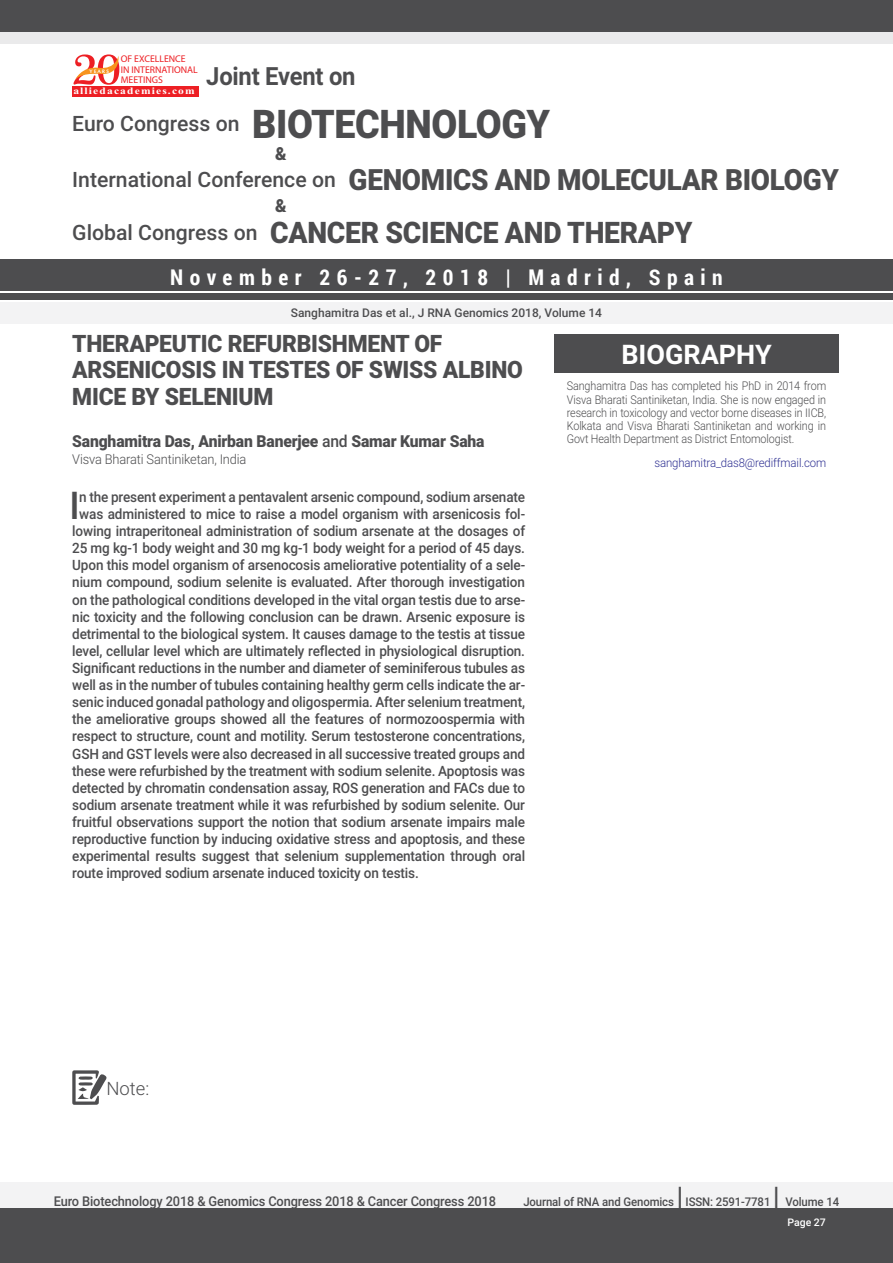
<style>
.page{position:relative;width:893px;height:1263px;background:#fff}
.page>*{position:absolute;margin:0;border:0;box-sizing:border-box;transform-origin:0 0}
.t1{font:500 38.25px "Roboto";color:#4d4d4f;scale:.95 1}
.t2{font:900 29.7px "Roboto";letter-spacing:-.01em;color:#4d4d4f;scale:.95 1}
.t3{font:900 29.25px "Roboto";letter-spacing:-.01em;color:#4d4d4f;scale:.95 1}
.t4{font:700 27px "Roboto";color:#fff}
.t5{font:500 27px "Roboto";color:#4d4d4f;scale:.95 1}
.t6{font:700 25.05px "Roboto";letter-spacing:-.01em;color:#4d4d4f;scale:.95 1}
.t7{font:900 24px/26.4px "Roboto";letter-spacing:-.01em;color:#4d4d4f;scale:.95 1}
.t8{font:700 21.6px "Roboto Condensed";letter-spacing:.3em;color:#fff}
.t9{font:500 21.15px "Roboto";color:#4d4d4f}
.t10{font:300 18.45px "Roboto";color:#4d4d4f}
.t11{font:900 18px "Roboto";color:#4d4d4f;scale:.95 1}
.t12{font:900 16.5px "Roboto";letter-spacing:-.01em;color:#4d4d4f;scale:.95 1}
.t13{font:500 14.25px "Roboto";letter-spacing:-.01em;color:#4d4d4f;scale:.95 1}
.t14{font:500 13.5px "Roboto";letter-spacing:-.01em;color:#4d4d4f;scale:.95 1}
.t15{font:300 13.5px "Roboto";letter-spacing:-.01em;color:#4d4d4f;scale:.95 1}
.t16{font:300 12px/13.2px "Roboto";letter-spacing:-.01em;color:#4d4d4f;text-align:justify;scale:.9 1}
.t17{font:500 12px "Roboto";letter-spacing:-.01em;color:#4d4d4f;scale:.95 1}
.t18{font:500 12px "Roboto";letter-spacing:-.01em;color:#4d4d4f}
.t19{font:300 12px "Roboto";letter-spacing:-.01em;color:#2e3092;scale:.95 1}
.t20{font:500 10.5px "Roboto";color:#fff}
.t21{font:9.75px/10.5px "Myriad Pro";color:#ed1f24}
.t22{font:700 9.75px "Times New Roman";letter-spacing:.1em;color:#fff;scale:1.18 1}
.t23{font:4.95px "Oregon LDO Black";letter-spacing:.24em;color:#fff;scale:1.06 1}
.s1{font-weight:900;font-size:39.6px}
.s2{font-weight:500;font-size:21.15px}
.s3{font-weight:500}
</style>
<div class="page">
<div style="left:0;top:1182px;width:893px;height:27px;background:#f3f3f4"></div>
<div style="left:0;top:1209px;width:893px;height:54px;background:#4d4d4f"></div>
<svg style="left:72px;top:1070px;width:35px;height:35px"></svg>
<div style="left:0;top:13px;width:893px;height:31px;background:#eaeaeb"></div>
<div style="left:0;top:259px;width:893px;height:31px;background:#4d4d4f"></div>
<div style="left:0;top:0;width:893px;height:31px;background:#4d4d4f"></div>
<div style="left:0;top:293px;width:893px;height:7px;background:#4d4d4f"></div>
<div style="left:0;top:302px;width:893px;height:21px;background:#f3f3f4"></div>
<div style="left:72px;top:86px;width:127px;height:10px;background:#ed1f24"></div>
<svg style="left:74px;top:54px;width:46px;height:31px"></svg>
<div style="left:554px;top:334px;width:285px;height:39px;background:#4d4d4f"></div>
<p class="t21" style="left:121px;top:54px;width:79px">OF EXCELLENCE<br>IN INTERNATIONAL<br>MEETINGS</p>
<p class="t22" style="left:73px;top:84px;width:104px">alliedacademies.com</p>
<p class="t23" style="left:90px;top:68px;width:20px">YEARS</p>
<h3 class="t6" style="left:206px;top:59px;width:159px">Joint Event on</h3>
<h3 class="t9" style="left:72px;top:108px;width:479px">Euro Congress on <span class="s1">BIOTECHNOLOGY</span></h3>
<h3 class="t3" style="left:72px;top:159px;width:808px"><span class="s2">International Conference on</span> GENOMICS AND MOLECULAR BIOLOGY</h3>
<h2 class="t2" style="left:72px;top:212px;width:654px"><span class="s2">Global Congress on</span> CANCER SCIENCE AND THERAPY</h2>
<p class="t11" style="left:275px;top:141px;width:14px">&amp;</p>
<p class="t11" style="left:275px;top:193px;width:14px">&amp;</p>
<h3 class="t8" style="left:170px;top:262px;width:554px">November 26-27, 2018 | Madrid, Spain</h3>
<p class="t18" style="left:291px;top:304px;width:313px">Sanghamitra Das et al., J RNA Genomics 2018, Volume 14</p>
<h3 class="t7" style="left:72px;top:329px;width:476px">THERAPEUTIC REFURBISHMENT OF<br>ARSENICOSIS IN TESTES OF SWISS ALBINO<br>MICE BY SELENIUM</h3>
<p class="t12" style="left:72px;top:430px;width:435px">Sanghamitra Das, Anirban Banerjee <span class="s3">and</span> Samar Kumar Saha</p>
<p class="t15" style="left:72px;top:449px;width:185px">Visva Bharati Santiniketan, India</p>
<h1 class="t1" style="left:69px;top:479px;width:12px">I</h1>
<p class="t13" style="left:79px;top:487px;width:471px">n the present experiment a pentavalent arsenic compound, sodium arsenate</p>
<h3 class="t4" style="left:621px;top:335px;width:152px">BIOGRAPHY</h3>
<p class="t16" style="left:567px;top:379px;width:290px">Sanghamitra Das has completed his PhD in 2014 from Visva Bharati Santiniketan, India. She is now engaged in research in toxicology and vector borne diseases in IICB, Kolkata and Visva Bharati Santiniketan and working in Govt Health Department as District Entomologist.</p>
<p class="t19" style="left:654px;top:454px;width:182px">sanghamitra_das8@rediffmail.com</p>
<p class="t13" style="left:79px;top:504px;width:471px">was administered to mice to raise a model organism with arsenicosis fol-</p>
<p class="t13" style="left:72px;top:521px;width:478px">lowing intraperitoneal administration of sodium arsenate at the dosages of</p>
<p class="t13" style="left:72px;top:538px;width:478px">25 mg kg-1 body weight and 30 mg kg-1 body weight for a period of 45 days.</p>
<p class="t13" style="left:72px;top:555px;width:478px">Upon this model organism of arsenocosis ameliorative potentiality of a sele-</p>
<p class="t13" style="left:72px;top:572px;width:478px">nium compound, sodium selenite is evaluated. After thorough investigation</p>
<p class="t13" style="left:72px;top:589px;width:478px">on the pathological conditions developed in the vital organ testis due to arse-</p>
<p class="t13" style="left:72px;top:607px;width:478px">nic toxicity and the following conclusion can be drawn. Arsenic exposure is</p>
<p class="t13" style="left:72px;top:624px;width:478px">detrimental to the biological system. It causes damage to the testis at tissue</p>
<p class="t13" style="left:72px;top:641px;width:478px">level, cellular level which are ultimately reflected in physiological disruption.</p>
<p class="t13" style="left:72px;top:658px;width:478px">Significant reductions in the number and diameter of seminiferous tubules as</p>
<p class="t13" style="left:72px;top:675px;width:478px">well as in the number of tubules containing healthy germ cells indicate the ar-</p>
<p class="t13" style="left:72px;top:692px;width:478px">senic induced gonadal pathology and oligospermia. After selenium treatment,</p>
<p class="t13" style="left:72px;top:709px;width:478px">the ameliorative groups showed all the features of normozoospermia with</p>
<p class="t13" style="left:72px;top:726px;width:478px">respect to structure, count and motility. Serum testosterone concentrations,</p>
<p class="t13" style="left:72px;top:743px;width:478px">GSH and GST levels were also decreased in all successive treated groups and</p>
<p class="t13" style="left:72px;top:760px;width:478px">these were refurbished by the treatment with sodium selenite. Apoptosis was</p>
<p class="t13" style="left:72px;top:778px;width:478px">detected by chromatin condensation assay, ROS generation and FACs due to</p>
<p class="t13" style="left:72px;top:795px;width:478px">sodium arsenate treatment while it was refurbished by sodium selenite. Our</p>
<p class="t13" style="left:72px;top:812px;width:478px">fruitful observations support the notion that sodium arsenate impairs male</p>
<p class="t13" style="left:72px;top:829px;width:478px">reproductive function by inducing oxidative stress and apoptosis, and these</p>
<p class="t13" style="left:72px;top:846px;width:478px">experimental results suggest that selenium supplementation through oral</p>
<p class="t13" style="left:72px;top:863px;width:366px">route improved sodium arsenate induced toxicity on testis.</p>
<p class="t10" style="left:106px;top:1075px;width:44px">Note:</p>
<p class="t14" style="left:54px;top:1191px;width:467px">Euro Biotechnology 2018 &amp; Genomics Congress 2018 &amp; Cancer Congress 2018</p>
<p class="t17" style="left:523px;top:1193px;width:160px">Journal of RNA and Genomics</p>
<h3 class="t5" style="left:677px;top:1177px;width:8px">|</h3>
<p class="t17" style="left:686px;top:1193px;width:91px">ISSN: 2591-7781</p>
<h3 class="t5" style="left:773px;top:1177px;width:8px">|</h3>
<p class="t17" style="left:785px;top:1193px;width:58px">Volume 14</p>
<p class="t20" style="left:787px;top:1215px;width:40px">Page 27</p>
</div>
